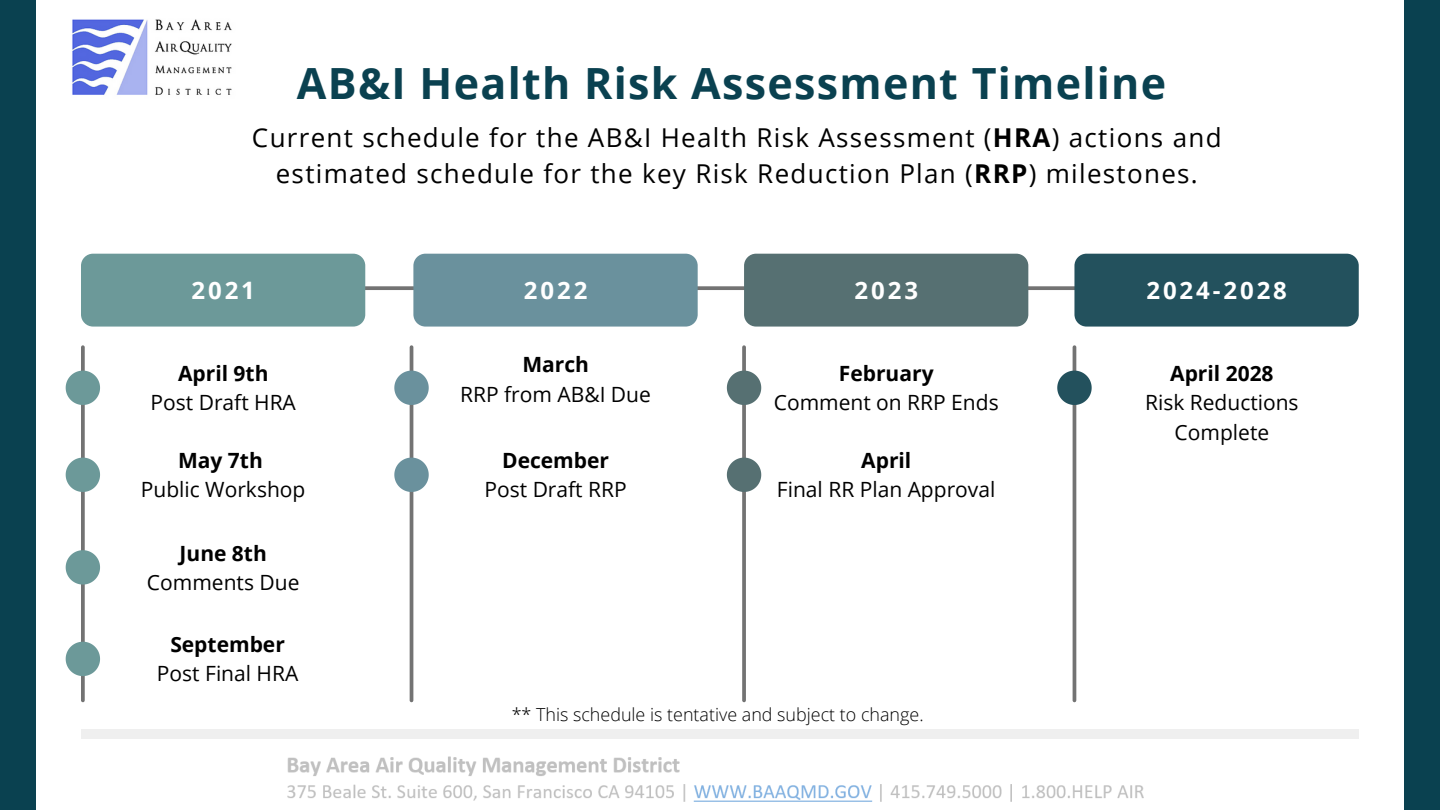
<style>
.page{position:relative;width:1440px;height:810px;background:#fff}
.page>*{position:absolute;margin:0;border:0;box-sizing:border-box;transform-origin:0 0}
.t1{font:700 43px "Open Sans";letter-spacing:.03em;color:#0a4150}
.t2{font:26px/36px "Open Sans";letter-spacing:.05em;color:#000;text-align:center}
.t3{font:700 24px "Open Sans";letter-spacing:.12em;color:#fff}
.t4{font:21px/29.2px "Open Sans";color:#000;text-align:center}
.t5{font:700 21px "Open Sans";color:#000}
.t6{font:300 17.9px "Open Sans";color:#000}
.s1{font-weight:700}
</style>
<div class="page">
<div style="left:81px;top:729px;width:1278px;height:10px;background:#efefef"></div>
<svg style="left:365px;top:286px;width:709px;height:4px"></svg>
<div style="left:81px;top:254px;width:284px;height:73px;background:#6c9999;border-radius:12px"></div>
<div style="left:1074px;top:254px;width:285px;height:73px;background:#23515d;border-radius:12px"></div>
<div style="left:413px;top:254px;width:285px;height:73px;background:#6a919d;border-radius:12px"></div>
<div style="left:744px;top:254px;width:284px;height:73px;background:#567072;border-radius:12px"></div>
<svg style="left:81px;top:347px;width:4px;height:353px"></svg>
<hr style="left:1073px;top:347px;width:3px;height:353px;background:#737373">
<svg style="left:742px;top:347px;width:4px;height:353px"></svg>
<hr style="left:410px;top:347px;width:3px;height:353px;background:#737373">
<svg style="left:66px;top:371px;width:34px;height:34px"></svg>
<svg style="left:66px;top:458px;width:34px;height:34px"></svg>
<svg style="left:66px;top:550px;width:34px;height:35px"></svg>
<svg style="left:66px;top:642px;width:34px;height:34px"></svg>
<svg style="left:394px;top:371px;width:35px;height:34px"></svg>
<svg style="left:394px;top:458px;width:35px;height:34px"></svg>
<svg style="left:727px;top:458px;width:34px;height:34px"></svg>
<svg style="left:727px;top:371px;width:34px;height:34px"></svg>
<svg style="left:1057px;top:371px;width:35px;height:34px"></svg>
<div style="left:0;top:0;width:36px;height:810px;background:#0a4150"></div>
<div style="left:1405px;top:1px;width:35px;height:809px;background:#0a4150"></div>
<img style="left:72px;top:19px;width:160px;height:76px">
<img style="left:287px;top:756px;width:857px;height:46px">
<p class="t1" style="left:297px;top:53px;width:871px">AB&amp;I Health Risk Assessment Timeline</p>
<p class="t2" style="left:252px;top:119px;width:971px">Current schedule for the AB&amp;I Health Risk Assessment (<span class="s1">HRA</span>) actions and estimated schedule for the key Risk Reduction Plan (<span class="s1">RRP</span>) milestones.</p>
<p class="t3" style="left:192px;top:274px;width:65px">2021</p>
<p class="t3" style="left:524px;top:274px;width:65px">2022</p>
<p class="t3" style="left:855px;top:274px;width:65px">2023</p>
<p class="t3" style="left:1146px;top:274px;width:142px">2024-2028</p>
<p class="t5" style="left:178px;top:359px;width:92px">April 9th</p>
<p class="t4" style="left:151px;top:388px;width:147px">Post Draft HRA</p>
<p class="t5" style="left:178px;top:446px;width:86px">May 7th</p>
<p class="t4" style="left:141px;top:475px;width:166px">Public Workshop</p>
<p class="t5" style="left:180px;top:538px;width:89px">June 8th</p>
<p class="t4" style="left:147px;top:567px;width:154px">Comments Due</p>
<p class="t5" style="left:170px;top:630px;width:116px">September</p>
<p class="t4" style="left:157px;top:659px;width:143px">Post Final HRA</p>
<p class="t5" style="left:522px;top:350px;width:68px">March</p>
<p class="t4" style="left:460px;top:379px;width:192px">RRP from AB&amp;I Due</p>
<p class="t5" style="left:502px;top:446px;width:108px">December</p>
<p class="t4" style="left:484px;top:475px;width:144px">Post Draft RRP</p>
<p class="t5" style="left:839px;top:359px;width:96px">February</p>
<p class="t4" style="left:774px;top:388px;width:226px">Comment on RRP Ends</p>
<p class="t5" style="left:861px;top:446px;width:52px">April</p>
<p class="t4" style="left:777px;top:475px;width:220px">Final RR Plan Approval</p>
<p class="t6" style="left:512px;top:702px;width:413px">** This schedule is tentative and subject to change.</p>
<p class="t5" style="left:1170px;top:359px;width:105px">April 2028</p>
<p class="t4" style="left:1145px;top:388px;width:155px">Risk Reductions<br>Complete</p>
</div>
